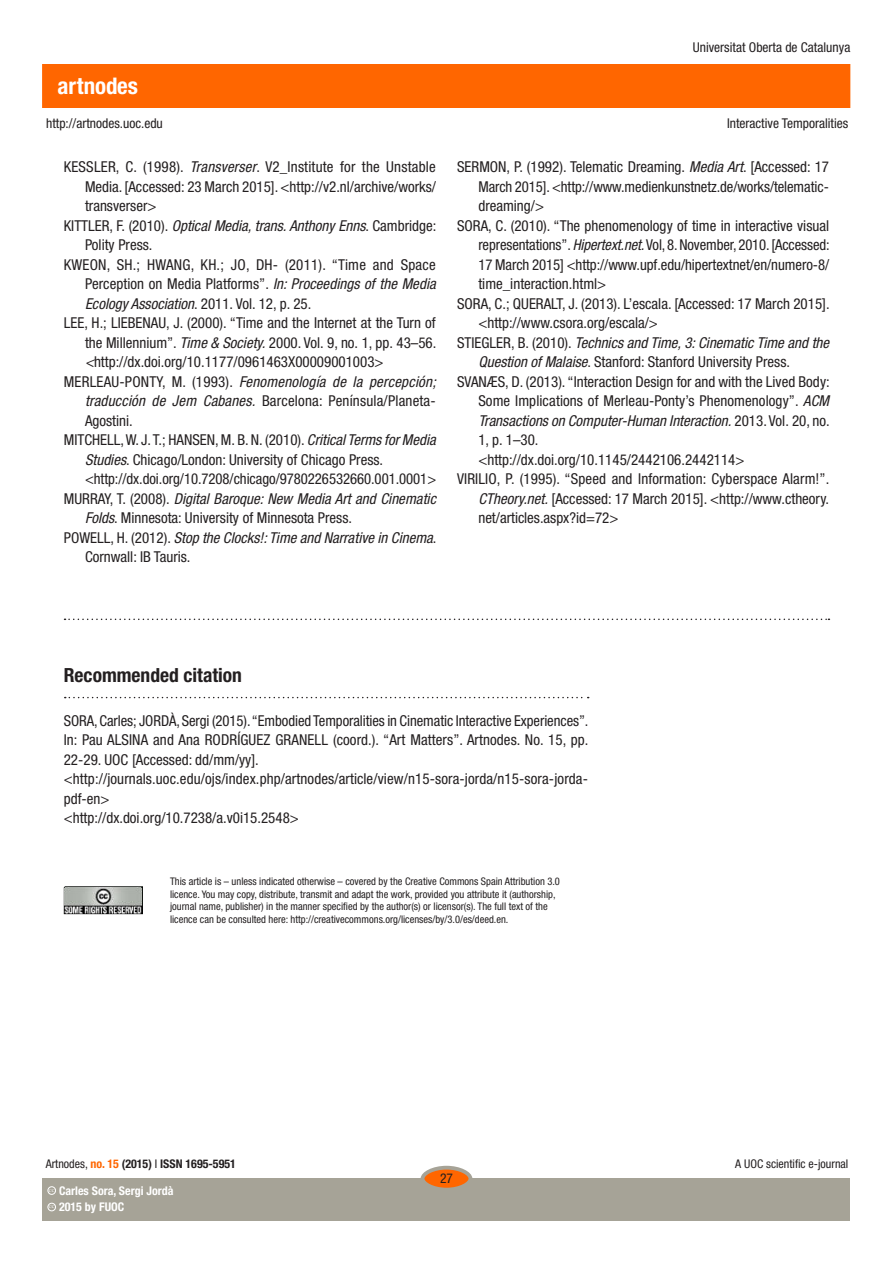
<style>
.page{position:relative;width:893px;height:1263px;background:#fff}
.page>*{position:absolute;margin:0;border:0;box-sizing:border-box;transform-origin:0 0}
.t1{font:700 condensed 22.95px "Helvetica Neue LT Std";color:#fff}
.SUBTITOLS{font:700 condensed 19.5px "Helvetica Neue LT Std";color:#231f20}
.BIBLIOGRAFIA{font:condensed 15px/19.5px "Helvetica Neue LT Std";color:#231f20;text-align:justify}
.text_general_primerp{font:condensed 15px/19.5px "Helvetica Neue LT Std";letter-spacing:.005em;color:#231f20;text-align:justify}
.BIBLIOGRAFIA-2{font:italic condensed 15px/19.5px "Helvetica Neue LT Std";color:#231f20}
.t2{font:condensed 13.5px "Helvetica Neue LT Std";color:#231f20}
.t3{font:700 condensed 12px "Helvetica Neue LT Std";color:#231f20}
.t4{font:700 condensed 12px "Helvetica Neue LT Std";color:#fff}
.t5{font:condensed 12px "Helvetica Neue LT Std";color:#231f20}
.creative_commons{font:condensed 10.5px/12.8px "Helvetica Neue LT Std";color:#231f20}
.t6{font:600 3.9px "Adobe Caslon Pro";color:#fff}
.s1{font-style:italic}
.s2{font-style:normal}
.s3{font-weight:400}
.s4{color:#f60}
</style>
<div class="page">
<div style="left:43px;top:65px;width:807px;height:42px;background:#f60"></div>
<div style="left:43px;top:1178px;width:807px;height:42px;background:#a6a397"></div>
<div style="left:422px;top:1168px;width:48px;height:21px;background:#f60;border-radius:50%"></div>
<div style="left:421px;top:1166px;width:51px;height:25px;border:4px solid #a6a397;border-radius:50%"></div>
<div style="left:48px;top:1186px;width:8px;height:8px;border:1px solid #fff;border-radius:50%"></div>
<div style="left:48px;top:1203px;width:8px;height:8px;border:1px solid #fff;border-radius:50%"></div>
<img style="left:64px;top:886px;width:79px;height:28px">
<svg style="left:65px;top:697px;width:524px;height:1px"></svg>
<svg style="left:65px;top:618px;width:764px;height:2px"></svg>
<h1 class="t1" style="left:58px;top:72px;width:82px">artnodes</h1>
<p class="t2" style="left:693px;top:40px;width:159px">Universitat Oberta de Catalunya</p>
<p class="t2" style="left:46px;top:115px;width:118px">http://artnodes.uoc.edu</p>
<p class="t2" style="left:727px;top:115px;width:123px">Interactive Temporalities</p>
<p class="BIBLIOGRAFIA" style="left:85px;top:157px;width:353px;text-indent:-21px">KESSLER, C. (1998). <span class="s1">Transverser</span>. V2_Institute for the Unstable Media. [Accessed: 23 March 2015]. &lt;http://v2.nl/archive/works/ transverser&gt;</p>
<p class="BIBLIOGRAFIA" style="left:85px;top:216px;width:353px;text-indent:-21px">KITTLER, F. (2010). <span class="s1">Optical Media, trans. Anthony Enns</span>. Cambridge:<br>Polity Press.</p>
<p class="BIBLIOGRAFIA" style="left:85px;top:255px;width:352px;text-indent:-21px">KWEON, SH.; HWANG, KH.; JO, DH- (2011). “Time and Space Perception on Media Platforms”. <span class="s1">In: Proceedings of the Media Ecology Association</span>. 2011. Vol. 12, p. 25.</p>
<p class="BIBLIOGRAFIA" style="left:85px;top:313px;width:353px;text-indent:-21px">LEE, H.; LIEBENAU, J. (2000). “Time and the Internet at the Turn of the Millennium”. <span class="s1">Time &amp; Society.</span> 2000. Vol. 9, no. 1, pp. 43–56. <span class="s1">&lt;</span>http://dx.doi.org/10.1177/0961463X00009001003&gt;</p>
<p class="BIBLIOGRAFIA" style="left:85px;top:372px;width:352px;text-indent:-21px">MERLEAU-PONTY, M. (1993). <span class="s1">Fenomenología de la percepción; traducción de Jem Cabanes.</span> Barcelona: Península/Planeta-Agostini.</p>
<p class="BIBLIOGRAFIA" style="left:85px;top:430px;width:352px;text-indent:-21px">MITCHELL, W. J. T.; HANSEN, M. B. N. (2010). <span class="s1">Critical Terms for Media<br>Studies</span>. Chicago/London: University of Chicago Press.</p>
<p class="BIBLIOGRAFIA" style="left:85px;top:469px;width:353px">&lt;http://dx.doi.org/10.7208/chicago/9780226532660.001.0001&gt;</p>
<p class="BIBLIOGRAFIA" style="left:85px;top:489px;width:353px;text-indent:-21px">MURRAY, T. (2008). <span class="s1">Digital Baroque: New Media Art and Cinematic<br>Folds</span>. Minnesota: University of Minnesota Press.</p>
<p class="BIBLIOGRAFIA-2" style="left:85px;top:528px;width:353px;text-indent:-21px"><span class="s2">POWELL, H. (2012).</span> Stop the Clocks!: Time and Narrative in Cinema<span class="s2">.<br>Cornwall: IB Tauris.</span></p>
<p class="BIBLIOGRAFIA" style="left:478px;top:157px;width:352px;text-indent:-21px">SERMON, P. (1992). Telematic Dreaming. <span class="s1">Media Art</span>. [Accessed: 17<br>March 2015]. &lt;http://www.medienkunstnetz.de/works/telematic&shy;dreaming/&gt;</p>
<p class="BIBLIOGRAFIA" style="left:478px;top:216px;width:353px;text-indent:-21px">SORA, C. (2010). “The phenomenology of time in interactive visual representations”. <span class="s1">Hipertext.net.</span> Vol, 8. November, 2010. [Accessed:<br>17 March 2015] &lt;http://www.upf.edu/hipertextnet/en/numero-8/ time_interaction.html&gt;</p>
<p class="BIBLIOGRAFIA" style="left:478px;top:294px;width:353px;text-indent:-21px">SORA, C.; QUERALT, J. (2013). L’escala. [Accessed: 17 March 2015]. &lt;http://www.csora.org/escala/&gt;</p>
<p class="BIBLIOGRAFIA-2" style="left:478px;top:333px;width:352px;text-indent:-21px"><span class="s2">STIEGLER, B. (2010).</span> Technics and Time, 3: Cinematic Time and the<br>Question of Malaise<span class="s2">. Stanford: Stanford University Press.</span></p>
<p class="BIBLIOGRAFIA" style="left:478px;top:372px;width:353px;text-indent:-21px">SVANÆS, D. (2013). “Interaction Design for and with the Lived Body:<br>Some Implications of Merleau-Ponty’s Phenomenology”. <span class="s1">ACM Transactions on Computer-Human Interaction.</span> 2013. Vol. 20, no.<br>1, p. 1–30.</p>
<p class="BIBLIOGRAFIA" style="left:478px;top:450px;width:268px">&lt;http://dx.doi.org/10.1145/2442106.2442114&gt;</p>
<p class="BIBLIOGRAFIA" style="left:478px;top:469px;width:353px;text-indent:-21px">VIRILIO, P. (1995). “Speed and Information: Cyberspace Alarm!”.<br><span class="s1">CTheory.net.</span> [Accessed: 17 March 2015]. &lt;http://www.ctheory. net/articles.aspx?id=72&gt;</p>
<p class="SUBTITOLS" style="left:64px;top:664px;width:180px">Recommended citation</p>
<p class="text_general_primerp" style="left:64px;top:711px;width:526px">SORA, Carles; JORDÀ, Sergi (2015). “Embodied Temporalities in Cinematic Interactive Experiences”.<br>In: Pau ALSINA and Ana RODRÍGUEZ GRANELL (coord.). “Art Matters”. Artnodes. No. 15, pp.<br>22-29. UOC [Accessed: dd/mm/yy].</p>
<p class="text_general_primerp" style="left:64px;top:769px;width:526px">&lt;http://journals.uoc.edu/ojs/index.php/artnodes/article/view/n15-sora-jorda/n15-sora-jorda&shy;pdf-en&gt;</p>
<p class="text_general_primerp" style="left:64px;top:808px;width:237px">&lt;http://dx.doi.org/10.7238/a.v0i15.2548&gt;</p>
<p class="creative_commons" style="left:170px;top:875px;width:391px">This article is – unless indicated otherwise – covered by the Creative Commons Spain Attribution 3.0 licence. You may copy, distribute, transmit and adapt the work, provided you attribute it (authorship, journal name, publisher) in the manner specified by the author(s) or licensor(s). The full text of the licence can be consulted here: http://creativecommons.org/licenses/by/3.0/es/deed.en.</p>
<p class="t3" style="left:46px;top:1157px;width:192px"><span class="s3">Artnodes,</span> <span class="s4">no. 15</span> (2015) <span class="s3">I</span> ISSN 1695-5951</p>
<p class="t5" style="left:735px;top:1157px;width:115px">A UOC scientific e-journal</p>
<p class="t6" style="left:49px;top:1188px;width:7px">CC</p>
<p class="t4" style="left:59px;top:1183px;width:116px">Carles Sora, Sergi Jordà</p>
<p class="t6" style="left:49px;top:1205px;width:7px">CC</p>
<p class="t4" style="left:59px;top:1200px;width:67px">2015 by FUOC</p>
<p class="t2" style="left:440px;top:1171px;width:14px">27</p>
</div>
